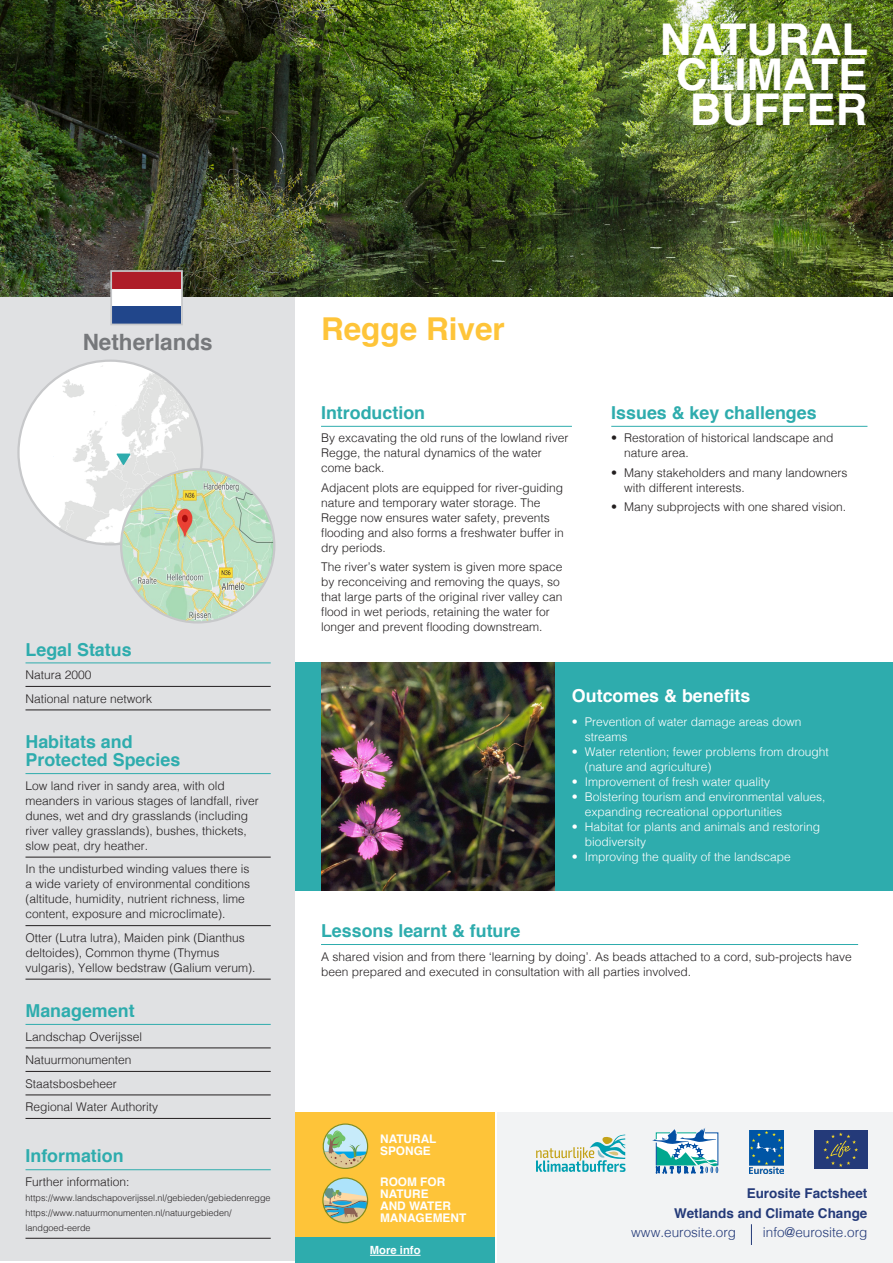
<style>
.page{position:relative;width:893px;height:1263px;background:#fff}
.page>*{position:absolute;margin:0;border:0;box-sizing:border-box;transform-origin:0 0}
.t1{font:700 43.8px/34.7px "Helvetica";color:#fff;text-align:right}
.t2{font:700 31.5px "Helvetica";color:#fec439}
.t3{font:700 22.5px "Helvetica";color:#76787b}
.t4{font:700 17.85px/18px "Helvetica";color:#2eacad}
.t5{font:700 17.85px "Helvetica";color:#fff}
.t6{font:700 13.5px "Helvetica";color:#243a79}
.t7{font:300 13.5px "Helvetica";color:#243a79}
.t8{font:300 12px/15px "Helvetica";color:#231f20}
.t9{font:300 12px/15px "Helvetica";color:#fff}
.t10{font:700 11.85px/11.9px "Helvetica";color:#fff}
.t11{font:700 11.25px "Helvetica";color:#fff}
.t12{font:300 9px/15px "Helvetica";color:#231f20}
</style>
<div class="page">
<div style="left:296px;top:1112px;width:199px;height:151px;background:#fec439"></div>
<div style="left:497px;top:1112px;width:396px;height:151px;background:#f2f3f4"></div>
<img style="left:294px;top:0;width:599px;height:296px">
<svg style="left:0;top:0;width:294px;height:1261px;background:#b0b4ae"></svg>
<div style="left:18px;top:361px;width:184px;height:183px;background:#fff;border-radius:50%"></div>
<img style="left:53px;top:361px;width:149px;height:183px">
<img style="left:121px;top:469px;width:153px;height:153px;border-radius:77px">
<svg style="left:116px;top:453px;width:15px;height:12px"></svg>
<div style="left:111px;top:271px;width:70px;height:52px;background:#21468b"></div>
<div style="left:111px;top:271px;width:70px;height:35px;background:#fff"></div>
<div style="left:111px;top:271px;width:70px;height:17px;background:#ae1c28"></div>
<div style="left:110px;top:270px;width:73px;height:55px;border:2px solid #c7c8ca"></div>
<hr style="left:26px;top:663px;width:245px;height:1px;background:#2eacad">
<hr style="left:26px;top:686px;width:245px;height:1px;background:#231f20">
<hr style="left:26px;top:710px;width:245px;height:1px;background:#231f20">
<hr style="left:26px;top:773px;width:245px;height:1px;background:#2eacad">
<hr style="left:26px;top:857px;width:245px;height:1px;background:#231f20">
<hr style="left:26px;top:925px;width:245px;height:1px;background:#231f20">
<hr style="left:26px;top:979px;width:245px;height:1px;background:#231f20">
<hr style="left:321px;top:426px;width:251px;height:1px;background:#2eacad">
<svg style="left:751px;top:1224px;width:1px;height:21px"></svg>
<hr style="left:611px;top:426px;width:256px;height:1px;background:#2eacad">
<hr style="left:321px;top:944px;width:537px;height:1px;background:#2eacad">
<hr style="left:26px;top:1024px;width:245px;height:1px;background:#2eacad">
<hr style="left:26px;top:1048px;width:245px;height:1px;background:#231f20">
<hr style="left:26px;top:1071px;width:245px;height:1px;background:#231f20">
<hr style="left:26px;top:1095px;width:245px;height:1px;background:#231f20">
<hr style="left:26px;top:1118px;width:245px;height:1px;background:#231f20">
<hr style="left:26px;top:1169px;width:245px;height:1px;background:#2eacad">
<hr style="left:26px;top:1238px;width:245px;height:1px;background:#231f20">
<div style="left:296px;top:662px;width:597px;height:229px;background:#2eacad"></div>
<img style="left:321px;top:662px;width:233px;height:229px">
<svg style="left:322px;top:1177px;width:46px;height:46px"></svg>
<img style="left:749px;top:1130px;width:35px;height:43px">
<svg style="left:536px;top:1134px;width:89px;height:38px"></svg>
<svg style="left:652px;top:1128px;width:66px;height:46px"></svg>
<div style="left:814px;top:1130px;width:53px;height:39px;background:#243a79"></div>
<svg style="left:823px;top:1132px;width:35px;height:35px"></svg>
<div style="left:296px;top:1237px;width:199px;height:26px;background:#2eacad"></div>
<hr style="left:370px;top:1255px;width:51px;height:1px;background:#fff">
<svg style="left:322px;top:1123px;width:46px;height:46px"></svg>
<p class="t1" style="left:660px;top:23px;width:210px">NATURAL<br>CLIMATE<br>BUFFER</p>
<p class="t3" style="left:83px;top:324px;width:132px">Netherlands</p>
<p class="t4" style="left:26px;top:640px;width:108px">Legal Status</p>
<p class="t8" style="left:26px;top:666px;width:68px">Natura 2000</p>
<p class="t8" style="left:26px;top:690px;width:128px">National nature network</p>
<p class="t4" style="left:26px;top:733px;width:156px">Habitats and<br>Protected Species</p>
<p class="t8" style="left:26px;top:777px;width:235px">Low land river in sandy area, with old meanders in various stages of landfall, river dunes, wet and dry grasslands (including river valley grasslands), bushes, thickets, slow peat, dry heather.</p>
<p class="t8" style="left:26px;top:861px;width:226px">In the undisturbed winding values there is a wide variety of environmental conditions (altitude, humidity, nutrient richness, lime content, exposure and microclimate).</p>
<p class="t8" style="left:26px;top:929px;width:232px">Otter (Lutra lutra), Maiden pink (Dianthus deltoides), Common thyme (Thymus vulgaris), Yellow bedstraw (Galium verum).</p>
<p class="t4" style="left:26px;top:1002px;width:111px">Management</p>
<p class="t8" style="left:26px;top:1028px;width:118px">Landschap Overijssel</p>
<p class="t8" style="left:26px;top:1051px;width:108px">Natuurmonumenten</p>
<p class="t8" style="left:26px;top:1075px;width:93px">Staatsbosbeheer</p>
<p class="t8" style="left:26px;top:1098px;width:134px">Regional Water Authority</p>
<p class="t4" style="left:26px;top:1147px;width:100px">Information</p>
<p class="t8" style="left:26px;top:1173px;width:106px">Further information:</p>
<p class="t12" style="left:26px;top:1189px;width:247px">https://www.landschapoverijssel.nl/gebieden/gebiedenregge https://www.natuurmonumenten.nl/natuurgebieden/ landgoed-eerde</p>
<p class="t2" style="left:321px;top:303px;width:185px">Regge River</p>
<p class="t4" style="left:321px;top:404px;width:106px">Introduction</p>
<p class="t8" style="left:321px;top:430px;width:249px">By excavating the old runs of the lowland river<br>Regge, the natural dynamics of the water come back.</p>
<p class="t8" style="left:321px;top:479px;width:244px">Adjacent plots are equipped for river-guiding nature and temporary water storage. The Regge now ensures water safety, prevents flooding and also forms a freshwater buffer in dry periods.</p>
<p class="t8" style="left:321px;top:558px;width:243px">The river’s water system is given more space by reconceiving and removing the quays, so that large parts of the original river valley can flood in wet periods, retaining the water for longer and prevent flooding downstream.</p>
<p class="t4" style="left:611px;top:404px;width:207px">Issues &amp; key challenges</p>
<p class="t8" style="left:624px;top:430px;width:211px;text-indent:-13px">• Restoration of historical landscape and nature area.</p>
<p class="t8" style="left:624px;top:464px;width:225px;text-indent:-13px">• Many stakeholders and many landowners with different interests.</p>
<p class="t8" style="left:611px;top:498px;width:236px">• Many subprojects with one shared vision.</p>
<p class="t5" style="left:572px;top:681px;width:180px">Outcomes &amp; benefits</p>
<p class="t9" style="left:585px;top:713px;width:218px;text-indent:-13px">• Prevention of water damage areas down streams</p>
<p class="t9" style="left:585px;top:743px;width:246px;text-indent:-13px">• Water retention; fewer problems from drought (nature and agriculture)</p>
<p class="t9" style="left:572px;top:773px;width:200px">• Improvement of fresh water quality</p>
<p class="t9" style="left:585px;top:788px;width:242px;text-indent:-13px">• Bolstering tourism and environmental values, expanding recreational opportunities</p>
<p class="t9" style="left:585px;top:818px;width:237px;text-indent:-13px">• Habitat for plants and animals and restoring biodiversity</p>
<p class="t9" style="left:572px;top:848px;width:220px">• Improving the quality of the landscape</p>
<p class="t4" style="left:321px;top:922px;width:201px">Lessons learnt &amp; future</p>
<p class="t8" style="left:321px;top:948px;width:532px">A shared vision and from there ‘learning by doing’. As beads attached to a cord, sub-projects have been prepared and executed in consultation with all parties involved.</p>
<p class="t10" style="left:380px;top:1133px;width:58px">NATURAL<br>SPONGE</p>
<p class="t10" style="left:380px;top:1176px;width:88px">ROOM FOR<br>NATURE<br>AND WATER<br>MANAGEMENT</p>
<p class="t11" style="left:370px;top:1241px;width:52px">More info</p>
<p class="t6" style="left:747px;top:1183px;width:122px">Eurosite Factsheet</p>
<p class="t6" style="left:674px;top:1202px;width:195px">Wetlands and Climate Change</p>
<p class="t7" style="left:631px;top:1221px;width:107px">www.eurosite.org</p>
<p class="t7" style="left:763px;top:1221px;width:106px">info@eurosite.org</p>
</div>
